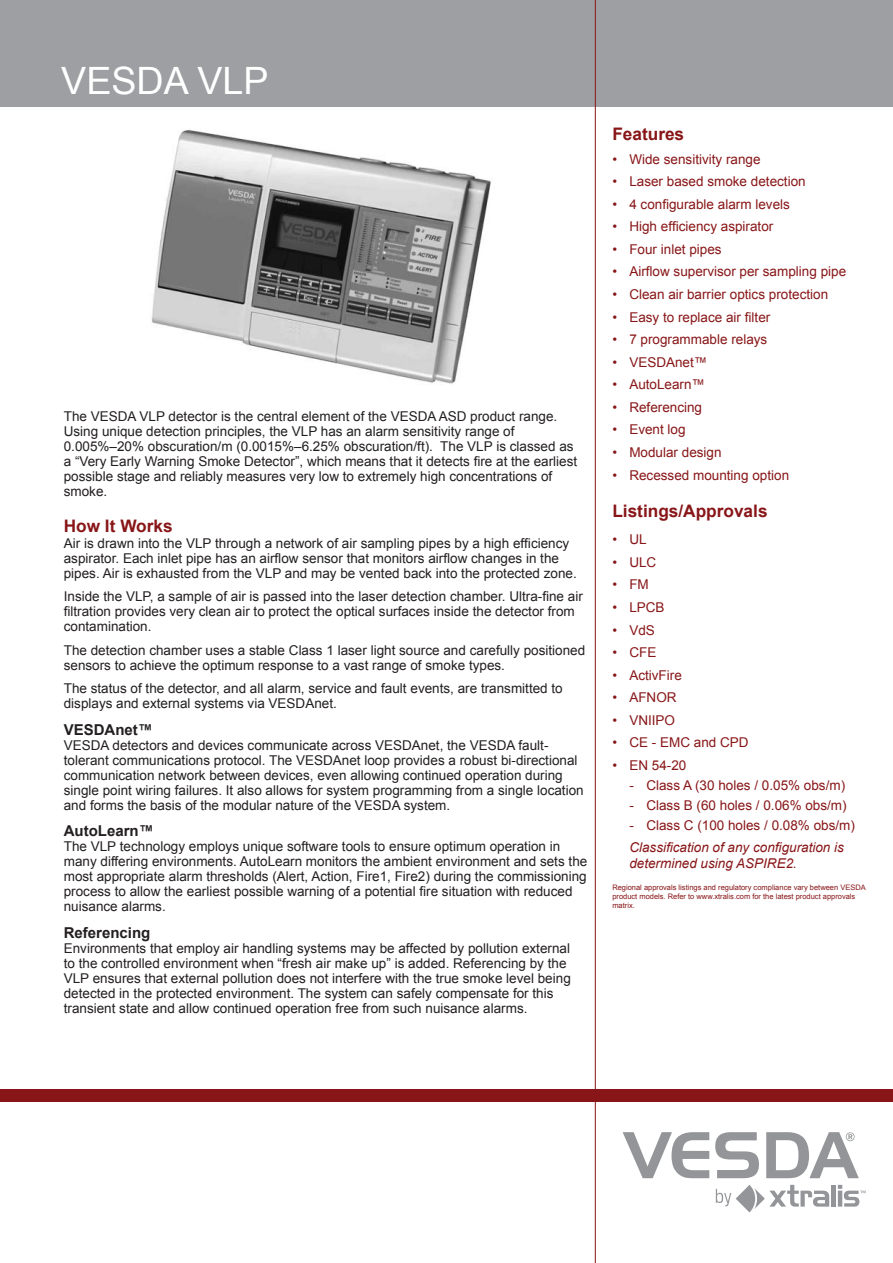
<style>
.page{position:relative;width:893px;height:1263px;background:#fff}
.page>*{position:absolute;margin:0;border:0;box-sizing:border-box;transform-origin:0 0}
.t1{font:37.65px "Arial";color:#fff}
.t2{font:700 17.25px "Arial";color:#881618}
.t3{font:700 15px "Arial";color:#231f20}
.t4{font:13.5px/15px "Arial";color:#231f20}
.t5{font:13.5px "Arial";color:#881618}
.t6{font:italic 13.5px/15.8px "Arial";color:#881618}
.t7{font:7.5px/9px "Arial";color:#881618}
</style>
<div class="page">
<div style="left:0;top:0;width:893px;height:106px;background:#9d9fa2"></div>
<hr style="left:595px;top:0;width:1px;height:1263px;background:#881618">
<div style="left:0;top:1089px;width:893px;height:12px;background:#881618"></div>
<img style="left:151px;top:129px;width:340px;height:255px">
<svg style="left:623px;top:1132px;width:86px;height:46px"></svg>
<svg style="left:715px;top:1132px;width:44px;height:46px"></svg>
<svg style="left:766px;top:1132px;width:93px;height:46px"></svg>
<div style="left:831px;top:1185px;width:5px;height:21px;background:#939598"></div>
<svg style="left:716px;top:1185px;width:113px;height:27px"></svg>
<svg style="left:838px;top:1185px;width:28px;height:21px"></svg>
<h1 class="t1" style="left:61px;top:57px;width:209px">VESDA VLP</h1>
<p class="t4" style="left:64px;top:409px;width:515px">The VESDA VLP detector is the central element of the VESDA ASD product range.<br>Using unique detection principles, the VLP has an alarm sensitivity range of 0.005%–20% obscuration/m (0.0015%–6.25% obscuration/ft). The VLP is classed as a “Very Early Warning Smoke Detector”, which means that it detects fire at the earliest possible stage and reliably measures very low to extremely high concentrations of smoke.</p>
<p class="t2" style="left:64px;top:515px;width:110px">How It Works</p>
<p class="t4" style="left:64px;top:536px;width:515px">Air is drawn into the VLP through a network of air sampling pipes by a high efficiency aspirator. Each inlet pipe has an airflow sensor that monitors airflow changes in the pipes. Air is exhausted from the VLP and may be vented back into the protected zone.</p>
<p class="t4" style="left:64px;top:589px;width:521px">Inside the VLP, a sample of air is passed into the laser detection chamber. Ultra-fine air filtration provides very clean air to protect the optical surfaces inside the detector from contamination.</p>
<p class="t4" style="left:64px;top:643px;width:523px">The detection chamber uses a stable Class 1 laser light source and carefully positioned sensors to achieve the optimum response to a vast range of smoke types.</p>
<p class="t4" style="left:64px;top:681px;width:501px">The status of the detector, and all alarm, service and fault events, are transmitted to displays and external systems via VESDAnet.</p>
<p class="t3" style="left:64px;top:720px;width:91px">VESDAnet™</p>
<p class="t4" style="left:64px;top:738px;width:521px">VESDA detectors and devices communicate across VESDAnet, the VESDA fault&shy;tolerant communications protocol. The VESDAnet loop provides a robust bi-directional communication network between devices, even allowing continued operation during single point wiring failures. It also allows for system programming from a single location and forms the basis of the modular nature of the VESDA system.</p>
<p class="t3" style="left:64px;top:821px;width:91px">AutoLearn™</p>
<p class="t4" style="left:64px;top:839px;width:525px">The VLP technology employs unique software tools to ensure optimum operation in many differing environments. AutoLearn monitors the ambient environment and sets the most appropriate alarm thresholds (Alert, Action, Fire1, Fire2) during the commissioning process to allow the earliest possible warning of a potential fire situation with reduced nuisance alarms.</p>
<p class="t3" style="left:64px;top:923px;width:88px">Referencing</p>
<p class="t4" style="left:64px;top:941px;width:509px">Environments that employ air handling systems may be affected by pollution external to the controlled environment when “fresh air make up” is added. Referencing by the VLP ensures that external pollution does not interfere with the true smoke level being detected in the protected environment. The system can safely compensate for this transient state and allow continued operation free from such nuisance alarms.</p>
<p class="t2" style="left:612px;top:123px;width:73px">Features</p>
<p class="t5" style="left:612px;top:150px;width:150px">• Wide sensitivity range</p>
<p class="t5" style="left:612px;top:173px;width:195px">• Laser based smoke detection</p>
<p class="t5" style="left:612px;top:195px;width:179px">• 4 configurable alarm levels</p>
<p class="t5" style="left:612px;top:218px;width:163px">• High efficiency aspirator</p>
<p class="t5" style="left:612px;top:240px;width:111px">• Four inlet pipes</p>
<p class="t5" style="left:612px;top:263px;width:235px">• Airflow supervisor per sampling pipe</p>
<p class="t5" style="left:612px;top:285px;width:217px">• Clean air barrier optics protection</p>
<p class="t5" style="left:612px;top:308px;width:160px">• Easy to replace air filter</p>
<p class="t5" style="left:612px;top:331px;width:157px">• 7 programmable relays</p>
<p class="t5" style="left:612px;top:353px;width:97px">• VESDAnet™</p>
<p class="t5" style="left:612px;top:376px;width:94px">• AutoLearn™</p>
<p class="t5" style="left:612px;top:398px;width:91px">• Referencing</p>
<p class="t5" style="left:612px;top:421px;width:75px">• Event log</p>
<p class="t5" style="left:612px;top:443px;width:111px">• Modular design</p>
<p class="t5" style="left:612px;top:466px;width:178px">• Recessed mounting option</p>
<p class="t2" style="left:612px;top:500px;width:157px">Listings/Approvals</p>
<p class="t5" style="left:612px;top:531px;width:36px">• UL</p>
<p class="t5" style="left:612px;top:553px;width:46px">• ULC</p>
<p class="t5" style="left:612px;top:576px;width:38px">• FM</p>
<p class="t5" style="left:612px;top:598px;width:54px">• LPCB</p>
<p class="t5" style="left:612px;top:621px;width:44px">• VdS</p>
<p class="t5" style="left:612px;top:643px;width:46px">• CFE</p>
<p class="t5" style="left:612px;top:666px;width:71px">• ActivFire</p>
<p class="t5" style="left:612px;top:689px;width:66px">• AFNOR</p>
<p class="t5" style="left:612px;top:711px;width:64px">• VNIIPO</p>
<p class="t5" style="left:612px;top:734px;width:138px">• CE - EMC and CPD</p>
<p class="t5" style="left:612px;top:756px;width:76px">• EN 54-20</p>
<p class="t5" style="left:629px;top:776px;width:217px">- Class A (30 holes / 0.05% obs/m)</p>
<p class="t5" style="left:629px;top:796px;width:219px">- Class B (60 holes / 0.06% obs/m)</p>
<p class="t5" style="left:629px;top:816px;width:227px">- Class C (100 holes / 0.08% obs/m)</p>
<p class="t6" style="left:629px;top:840px;width:216px">Classification of any configuration is determined using ASPIRE2.</p>
<p class="t7" style="left:612px;top:883px;width:255px">Regional approvals listings and regulatory compliance vary between VESDA product models. Refer to www.xtralis.com for the latest product approvals matrix.</p>
</div>
